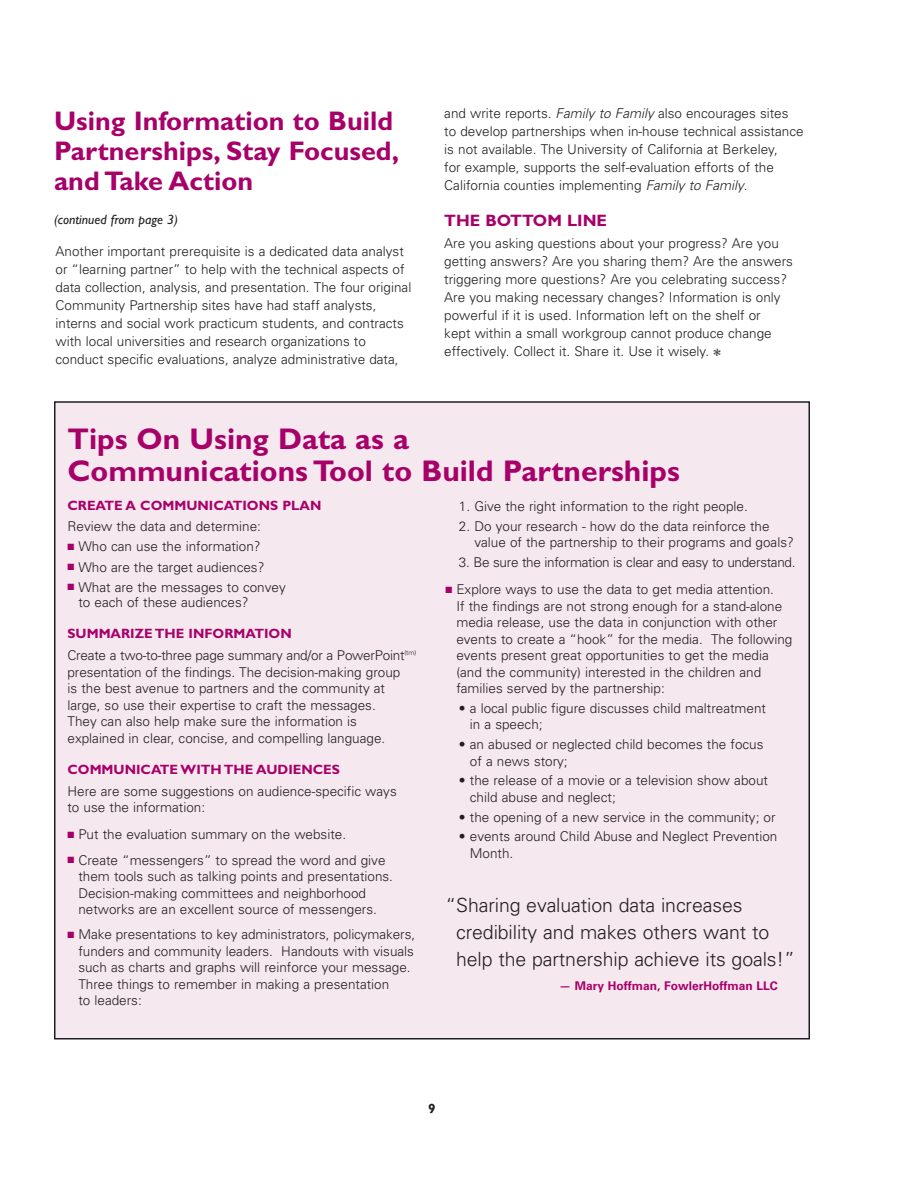
<style>
.page{position:relative;width:918px;height:1188px;background:#fff}
.page>*{position:absolute;margin:0;border:0;box-sizing:border-box;transform-origin:0 0}
.t1{font:700 30px/31.5px "Gill Sans";color:#a70169}
.t2{font:700 27px/30px "Gill Sans";color:#a70169}
.t3{font:300 19.5px/27px "Univers";letter-spacing:-.005em;color:#231f20}
.t4{font:700 16.5px "Gill Sans";color:#a70169}
.t5{font:300 13.5px/16.5px "Univers";color:#231f20}
.t6{font:700 13.5px "Gill Sans";color:#a70169}
.t7{font:300 13.5px "Univers";letter-spacing:-.02em;color:#231f20}
.t8{font:italic 13.5px "Gill Sans";color:#231f20}
.t9{font:700 13.5px "Gill Sans";color:#231f20}
.t10{font:700 12px "Univers";color:#a70169}
.s1{font-style:italic}
.s2{color:#a70169}
</style>
<div class="page">
<div style="left:55px;top:402px;width:754px;height:637px;background:#f6e8ef"></div>
<h2 class="t2" style="left:54px;top:109px;width:347px">Using Information to Build<br>Partnerships, Stay Focused, and Take Action</h2>
<p class="t8" style="left:54px;top:215px;width:126px">(continued from page 3)</p>
<p class="t5" style="left:56px;top:243px;width:357px;line-height:18px">Another important prerequisite is a dedicated data analyst or “learning partner” to help with the technical aspects of data collection, analysis, and presentation. The four original Community Partnership sites have had staff analysts, interns and social work practicum students, and contracts with local universities and research organizations to conduct specific evaluations, analyze administrative data,</p>
<p class="t5" style="left:444px;top:106px;width:361px;line-height:18px">and write reports. <span class="s1">Family to Family</span> also encourages sites to develop partnerships when in-house technical assistance is not available. The University of California at Berkeley,<br>for example, supports the self-evaluation efforts of the California counties implementing <span class="s1">Family to Family</span>.</p>
<p class="t4" style="left:444px;top:215px;width:164px">THE BOTTOM LINE</p>
<p class="t5" style="left:444px;top:236px;width:350px;line-height:18px">Are you asking questions about your progress? Are you getting answers? Are you sharing them? Are the answers triggering more questions? Are you celebrating success?<br>Are you making necessary changes? Information is only powerful if it is used. Information left on the shelf or<br>kept within a small workgroup cannot produce change effectively. Collect it. Share it. Use it wisely. ❃</p>
<h1 class="t1" style="left:68px;top:427px;width:614px">Tips On Using Data as a<br>Communications Tool to Build Partnerships</h1>
<p class="t6" style="left:68px;top:501px;width:255px">CREATE A COMMUNICATIONS PLAN</p>
<p class="t5" style="left:68px;top:519px;width:195px">Review the data and determine:</p>
<p class="t5" style="left:68px;top:539px;width:195px"><span class="s2">■</span> Who can use the information?</p>
<p class="t5" style="left:68px;top:560px;width:198px"><span class="s2">■</span> Who are the target audiences?</p>
<p class="t5" style="left:78px;top:581px;width:209px;line-height:15px;text-indent:-11px"><span class="s2">■</span> What are the messages to convey to each of these audiences?</p>
<p class="t6" style="left:68px;top:629px;width:226px">SUMMARIZE THE INFORMATION</p>
<p class="t5" style="left:68px;top:648px;width:350px">Create a two-to-three page summary and/or a PowerPoint<sup>(tm) </sup>presentation of the findings. The decision-making group<br>is the best avenue to partners and the community at large, so use their expertise to craft the messages.<br>They can also help make sure the information is explained in clear, concise, and compelling language.</p>
<p class="t6" style="left:68px;top:765px;width:274px">COMMUNICATE WITH THE AUDIENCES</p>
<p class="t5" style="left:68px;top:784px;width:331px">Here are some suggestions on audience-specific ways to use the information:</p>
<p class="t5" style="left:68px;top:828px;width:280px"><span class="s2">■</span> Put the evaluation summary on the website.</p>
<p class="t5" style="left:78px;top:853px;width:316px;text-indent:-11px"><span class="s2">■</span> Create “messengers” to spread the word and give them tools such as talking points and presentations.<br>Decision-making committees and neighborhood networks are an excellent source of messengers.</p>
<p class="t5" style="left:78px;top:927px;width:338px;text-indent:-11px"><span class="s2">■</span> Make presentations to key administrators, policymakers, funders and community leaders. Handouts with visuals such as charts and graphs will reinforce your message.<br>Three things to remember in making a presentation<br>to leaders:</p>
<p class="t5" style="left:459px;top:499px;width:290px">1. Give the right information to the right people.</p>
<p class="t5" style="left:474px;top:519px;width:321px;text-indent:-15px">2. Do your research - how do the data reinforce the value of the partnership to their programs and goals?</p>
<p class="t7" style="left:459px;top:557px;width:338px">3. Be sure the information is clear and easy to understand.</p>
<p class="t5" style="left:456px;top:582px;width:338px;text-indent:-11px"><span class="s2">■</span> Explore ways to use the data to get media attention.<br>If the findings are not strong enough for a stand-alone media release, use the data in conjunction with other events to create a “hook” for the media. The following events present great opportunities to get the media (and the community) interested in the children and families served by the partnership:</p>
<p class="t5" style="left:470px;top:701px;width:298px;text-indent:-11px">• a local public figure discusses child maltreatment in a speech;</p>
<p class="t5" style="left:470px;top:737px;width:295px;text-indent:-11px">• an abused or neglected child becomes the focus of a news story;</p>
<p class="t5" style="left:470px;top:774px;width:300px;text-indent:-11px">• the release of a movie or a television show about child abuse and neglect;</p>
<p class="t5" style="left:459px;top:810px;width:318px">• the opening of a new service in the community; or</p>
<p class="t5" style="left:470px;top:830px;width:309px;text-indent:-11px">• events around Child Abuse and Neglect Prevention<br>Month.</p>
<h3 class="t3" style="left:456px;top:893px;width:340px;text-indent:-11px">“Sharing evaluation data increases credibility and makes others want to help the partnership achieve its goals!”</h3>
<p class="t10" style="left:559px;top:982px;width:220px">— Mary Hoffman, FowlerHoffman LLC</p>
<p class="t9" style="left:428px;top:1104px;width:9px">9</p>
</div>
